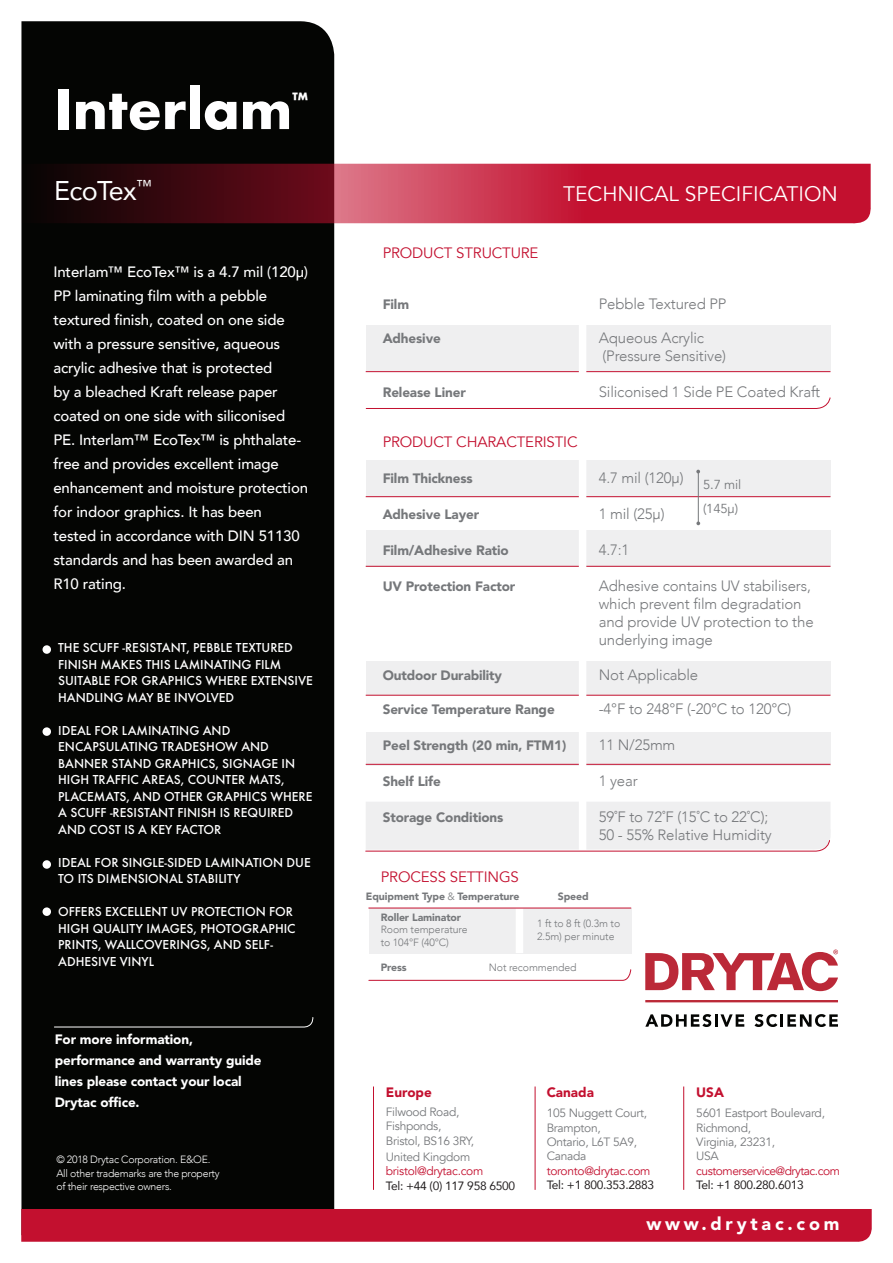
<style>
.page{position:relative;width:893px;height:1263px;background:#fff}
.page>*{position:absolute;margin:0;border:0;box-sizing:border-box;transform-origin:0 0}
.t1{font:700 60px "Futura EF";color:#fff}
.t2{font:27px "Avenir";letter-spacing:-.025em;color:#fff}
.t3{font:21px "Avenir";color:#fff}
.t4{font:700 20.1px "Futura EF";color:#fff}
.t5{font:900 18px "Avenir";letter-spacing:.21em;color:#fff}
.t6{font:500 15px/24px "Avenir";letter-spacing:-.01em;color:#fff}
.t7{font:300 15px/18px "Avenir";letter-spacing:-.01em;color:#76787b}
.t8{font:15px "Avenir";letter-spacing:-.01em;color:#c3102f}
.t9{font:500 13.5px/16.5px "Futura EF";color:#fff}
.t10{font:900 13.5px "Avenir";letter-spacing:-.01em;color:#76787b}
.t11{font:900 13.5px/21px "Avenir";letter-spacing:-.01em;color:#fff}
.t12{font:900 13.5px "Avenir";color:#c3102f}
.t13{font:13.05px "Avenir";letter-spacing:-.01em;color:#76787b}
.t14{font:12px "Avenir";letter-spacing:-.025em;color:#76787b}
.t15{font:12px "Avenir";letter-spacing:-.025em;color:#c3102f}
.t16{font:12px "Avenir";letter-spacing:-.025em;color:#231f20}
.t17{font:300 10.5px/12.6px "Avenir";letter-spacing:-.01em;color:#76787b}
.t18{font:300 10.5px/13.5px "Avenir";letter-spacing:-.025em;color:#fff}
.t19{font:900 10.5px "Avenir";letter-spacing:-.01em;color:#76787b}
.s1{font-weight:300}
.s2{font-weight:900}
</style>
<div class="page">
<div style="left:21px;top:21px;width:313px;height:1188px;background:#040503"></div>
<div style="left:21px;top:1209px;width:851px;height:33px;background:#c3102f"></div>
<svg style="left:21px;top:164px;width:850px;height:60px;background:#941e32"></svg>
<svg style="left:54px;top:1017px;width:260px;height:11px;background:#1b1c1a"></svg>
<hr style="left:373px;top:1086px;width:1px;height:104px;background:#c3102f">
<hr style="left:535px;top:1086px;width:1px;height:104px;background:#c3102f">
<hr style="left:683px;top:1086px;width:1px;height:104px;background:#c3102f">
<svg style="left:645px;top:949px;width:193px;height:42px"></svg>
<svg style="left:645px;top:1014px;width:99px;height:13px"></svg>
<svg style="left:754px;top:1014px;width:84px;height:13px"></svg>
<hr style="left:645px;top:1000px;width:193px;height:2px;background:#bb2938">
<div style="left:369px;top:908px;width:263px;height:45px;background:#efeff0"></div>
<svg style="left:368px;top:969px;width:264px;height:12px"></svg>
<div style="left:516px;top:908px;width:7px;height:45px;background:#fff"></div>
<hr style="left:368px;top:908px;width:263px;height:1px;background:#c3102f">
<div style="left:43px;top:645px;width:8px;height:9px;background:#fff;border-radius:50%"></div>
<div style="left:43px;top:727px;width:8px;height:9px;background:#fff;border-radius:50%"></div>
<div style="left:43px;top:860px;width:8px;height:9px;background:#fff;border-radius:50%"></div>
<div style="left:43px;top:907px;width:8px;height:9px;background:#fff;border-radius:50%"></div>
<div style="left:366px;top:325px;width:464px;height:46px;background:#efeff0"></div>
<hr style="left:366px;top:371px;width:464px;height:1px;background:#c3102f">
<div style="left:366px;top:732px;width:464px;height:33px;background:#efeff0"></div>
<div style="left:366px;top:661px;width:464px;height:33px;background:#efeff0"></div>
<div style="left:366px;top:530px;width:464px;height:37px;background:#efeff0"></div>
<div style="left:366px;top:460px;width:464px;height:36px;background:#efeff0"></div>
<hr style="left:366px;top:496px;width:464px;height:1px;background:#c3102f">
<hr style="left:366px;top:566px;width:464px;height:1px;background:#c3102f">
<hr style="left:366px;top:695px;width:464px;height:1px;background:#c3102f">
<hr style="left:366px;top:764px;width:464px;height:1px;background:#c3102f">
<div style="left:579px;top:277px;width:7px;height:125px;background:#fff"></div>
<svg style="left:365px;top:397px;width:466px;height:12px"></svg>
<hr style="left:698px;top:470px;width:1px;height:53px;background:#76787b">
<svg style="left:696px;top:521px;width:4px;height:4px"></svg>
<div style="left:579px;top:452px;width:7px;height:427px;background:#fff"></div>
<div style="left:365px;top:802px;width:466px;height:50px;background:#efeff0"></div>
<p class="t1" style="left:54px;top:73px;width:240px">Interlam</p>
<p class="t4" style="left:292px;top:87px;width:17px">™</p>
<p class="t2" style="left:54px;top:168px;width:99px">EcoTex<sup>™</sup></p>
<p class="t3" style="left:563px;top:181px;width:276px">TECHNICAL SPECIFICATION</p>
<p class="t6" style="left:53px;top:259px;width:256px">Interlam™ EcoTex™ is a 4.7 mil (120μ)<br>PP laminating film with a pebble textured finish, coated on one side with a pressure sensitive, aqueous acrylic adhesive that is protected<br>by a bleached Kraft release paper coated on one side with siliconised PE. Interlam™ EcoTex™ is phthalate&shy;free and provides excellent image enhancement and moisture protection for indoor graphics. It has been tested in accordance with DIN 51130 standards and has been awarded an R10 rating.</p>
<p class="t9" style="left:58px;top:639px;width:256px">THE SCUFF -RESISTANT, PEBBLE TEXTURED<br>FINISH MAKES THIS LAMINATING FILM<br>SUITABLE FOR GRAPHICS WHERE EXTENSIVE</p>
<p class="t9" style="left:58px;top:689px;width:177px">HANDLING MAY BE INVOLVED</p>
<p class="t9" style="left:58px;top:722px;width:212px">IDEAL FOR LAMINATING AND<br>ENCAPSULATING TRADESHOW AND</p>
<p class="t9" style="left:58px;top:755px;width:256px">BANNER STAND GRAPHICS, SIGNAGE IN HIGH TRAFFIC AREAS, COUNTER MATS, PLACEMATS, AND OTHER GRAPHICS WHERE A SCUFF -RESISTANT FINISH IS REQUIRED AND COST IS A KEY FACTOR</p>
<p class="t9" style="left:58px;top:854px;width:254px">IDEAL FOR SINGLE-SIDED LAMINATION DUE<br>TO ITS DIMENSIONAL STABILITY</p>
<p class="t9" style="left:58px;top:903px;width:239px">OFFERS EXCELLENT UV PROTECTION FOR<br>HIGH QUALITY IMAGES, PHOTOGRAPHIC<br>PRINTS, WALLCOVERINGS, AND SELF-<br>ADHESIVE VINYL</p>
<p class="t11" style="left:55px;top:1029px;width:208px">For more information, performance and warranty guide lines please contact your local<br>Drytac office.</p>
<p class="t18" style="left:56px;top:1153px;width:165px">© 2018 Drytac Corporation. E&amp;OE.<br>All other trademarks are the property of their respective owners.</p>
<p class="t8" style="left:383px;top:244px;width:157px">PRODUCT STRUCTURE</p>
<p class="t10" style="left:383px;top:293px;width:28px">Film</p>
<p class="t7" style="left:599px;top:295px;width:129px">Pebble Textured PP</p>
<p class="t10" style="left:383px;top:327px;width:60px">Adhesive</p>
<p class="t7" style="left:599px;top:329px;width:107px">Aqueous Acrylic</p>
<p class="t7" style="left:602px;top:347px;width:125px">(Pressure Sensitive)</p>
<p class="t10" style="left:383px;top:381px;width:85px">Release Liner</p>
<p class="t7" style="left:599px;top:383px;width:223px">Siliconised 1 Side PE Coated Kraft</p>
<p class="t8" style="left:383px;top:433px;width:196px">PRODUCT CHARACTERISTIC</p>
<p class="t10" style="left:383px;top:467px;width:92px">Film Thickness</p>
<p class="t7" style="left:599px;top:469px;width:86px">4.7 mil (120μ)</p>
<p class="t10" style="left:383px;top:503px;width:98px">Adhesive Layer</p>
<p class="t7" style="left:599px;top:505px;width:67px">1 mil (25μ)</p>
<p class="t10" style="left:383px;top:539px;width:128px">Film/Adhesive Ratio</p>
<p class="t7" style="left:599px;top:541px;width:32px">4.7:1</p>
<p class="t10" style="left:383px;top:575px;width:134px">UV Protection Factor</p>
<p class="t7" style="left:599px;top:577px;width:214px">Adhesive contains UV stabilisers,</p>
<p class="t7" style="left:599px;top:595px;width:216px">which prevent film degradation and provide UV protection to the underlying image</p>
<p class="t10" style="left:383px;top:663px;width:121px">Outdoor Durability</p>
<p class="t7" style="left:599px;top:665px;width:101px">Not Applicable</p>
<p class="t10" style="left:383px;top:698px;width:174px">Service Temperature Range</p>
<p class="t7" style="left:599px;top:700px;width:194px">-4°F to 248°F (-20°C to 120°C)</p>
<p class="t10" style="left:383px;top:734px;width:185px">Peel Strength (20 min, FTM1)</p>
<p class="t7" style="left:599px;top:736px;width:78px">11 N/25mm</p>
<p class="t10" style="left:383px;top:770px;width:60px">Shelf Life</p>
<p class="t7" style="left:599px;top:772px;width:41px">1 year</p>
<p class="t10" style="left:383px;top:806px;width:122px">Storage Conditions</p>
<p class="t7" style="left:599px;top:808px;width:171px">59˚F to 72˚F (15˚C to 22˚C);</p>
<p class="t7" style="left:599px;top:826px;width:175px">50 - 55% Relative Humidity</p>
<p class="t13" style="left:703px;top:477px;width:40px">5.7 mil</p>
<p class="t13" style="left:703px;top:501px;width:37px">(145μ)</p>
<p class="t8" style="left:381px;top:867px;width:140px">PROCESS SETTINGS</p>
<p class="t19" style="left:366px;top:887px;width:155px">Equipment Type <span class="s1">&amp;</span> Temperature</p>
<p class="t19" style="left:558px;top:887px;width:32px">Speed</p>
<p class="t17" style="left:381px;top:911px;width:88px"><span class="s2">Roller Laminator<br></span>Room temperature to 104°F (40°C)</p>
<p class="t19" style="left:381px;top:958px;width:28px">Press</p>
<p class="t17" style="left:489px;top:961px;width:89px">Not recommended</p>
<p class="t17" style="left:537px;top:917px;width:85px">1 ft to 8 ft (0.3m to<br>2.5m) per minute</p>
<p class="t12" style="left:386px;top:1080px;width:47px">Europe</p>
<p class="t14" style="left:386px;top:1104px;width:75px">Filwood Road,</p>
<p class="t14" style="left:386px;top:1119px;width:57px">Fishponds,</p>
<p class="t14" style="left:386px;top:1133px;width:90px">Bristol, BS16 3RY,</p>
<p class="t14" style="left:386px;top:1149px;width:86px">United Kingdom</p>
<p class="t15" style="left:386px;top:1164px;width:99px">bristol@drytac.com</p>
<p class="t16" style="left:386px;top:1176px;width:131px">Tel: +44 (0) 117 958 6500</p>
<p class="t12" style="left:547px;top:1080px;width:49px">Canada</p>
<p class="t14" style="left:547px;top:1106px;width:102px">105 Nuggett Court,</p>
<p class="t14" style="left:547px;top:1120px;width:56px">Brampton,</p>
<p class="t14" style="left:547px;top:1135px;width:92px">Ontario, L6T 5A9,</p>
<p class="t14" style="left:547px;top:1149px;width:41px">Canada</p>
<p class="t15" style="left:547px;top:1163px;width:105px">toronto@drytac.com</p>
<p class="t16" style="left:547px;top:1175px;width:109px">Tel: +1 800.353.2883</p>
<p class="t12" style="left:696px;top:1080px;width:29px">USA</p>
<p class="t14" style="left:696px;top:1106px;width:130px">5601 Eastport Boulevard,</p>
<p class="t14" style="left:696px;top:1120px;width:56px">Richmond,</p>
<p class="t14" style="left:696px;top:1135px;width:80px">Virginia, 23231,</p>
<p class="t14" style="left:696px;top:1149px;width:24px">USA</p>
<p class="t15" style="left:696px;top:1163px;width:145px">customerservice@drytac.com</p>
<p class="t16" style="left:696px;top:1175px;width:109px">Tel: +1 800.280.6013</p>
<p class="t5" style="left:646px;top:1208px;width:195px">www.drytac.com</p>
</div>
